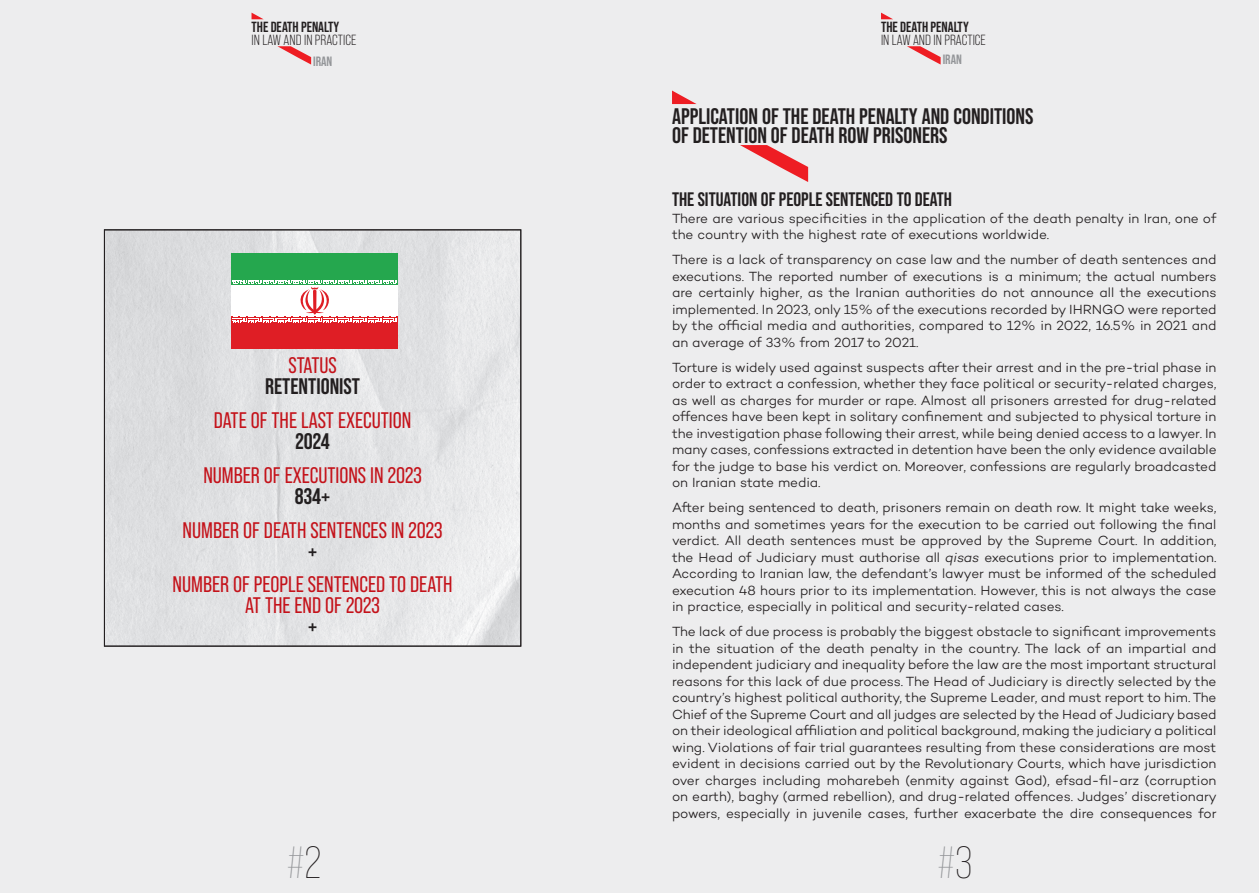
<style>
.page{position:relative;width:1259px;height:893px;background:#ededee}
.page>*{position:absolute;margin:0;border:0;box-sizing:border-box;transform-origin:0 0}
.t1{font:300 45px "Bebas Neue Pro";color:#939598}
.t2{font:22.5px/21px "Bebas Neue Pro";color:#c4121a;text-align:center}
.t3{font:700 22.5px/19.5px "Bebas Neue Pro";color:#231f20}
.t4{font:700 19.5px "Bebas Neue Pro";color:#231f20}
.t5{font:14.7px "Bebas Neue Pro";color:#231f20}
.t6{font:700 14.7px "Bebas Neue Pro";color:#231f20}
.t7{font:300 13.5px/16.5px "Campton";letter-spacing:-.005em;color:#231f20;text-align:justify}
.t8{font:700 13.5px "Bebas Neue Pro";color:#939598}
.s1{font-style:italic}
.s2{color:#231f20}
</style>
<div class="page">
<svg style="left:251px;top:13px;width:12px;height:6px"></svg>
<svg style="left:277px;top:46px;width:34px;height:19px"></svg>
<svg style="left:881px;top:13px;width:12px;height:6px"></svg>
<svg style="left:907px;top:46px;width:33px;height:19px"></svg>
<img style="left:106px;top:232px;width:413px;height:412px">
<svg style="left:672px;top:91px;width:24px;height:13px"></svg>
<svg style="left:740px;top:145px;width:68px;height:37px"></svg>
<div style="left:231px;top:317px;width:167px;height:31px;background:#df1e25"></div>
<div style="left:231px;top:253px;width:167px;height:31px;background:#25a74e"></div>
<svg style="left:231px;top:280px;width:167px;height:43px;background:#efdfdb"></svg>
<p class="t6" style="left:251px;top:18px;width:89px">THE DEATH PENALTY</p>
<p class="t5" style="left:251px;top:31px;width:106px">IN LAW AND IN PRACTICE</p>
<p class="t6" style="left:881px;top:18px;width:89px">THE DEATH PENALTY</p>
<p class="t5" style="left:881px;top:31px;width:106px">IN LAW AND IN PRACTICE</p>
<p class="t8" style="left:313px;top:53px;width:21px">IRAN</p>
<p class="t8" style="left:942px;top:52px;width:21px">IRAN</p>
<h2 class="t2" style="left:288px;top:355px;width:50px">STATUS</h2>
<h2 class="t3" style="left:265px;top:376px;width:96px">RETENTIONIST</h2>
<h2 class="t2" style="left:214px;top:410px;width:199px">DATE OF THE LAST EXECUTION</h2>
<h2 class="t3" style="left:295px;top:431px;width:36px">2024</h2>
<h2 class="t2" style="left:203px;top:464px;width:220px">NUMBER OF EXECUTIONS IN 2023</h2>
<h2 class="t3" style="left:295px;top:486px;width:37px">834+</h2>
<h2 class="t2" style="left:183px;top:519px;width:261px">NUMBER OF DEATH SENTENCES IN 2023</h2>
<h2 class="t3" style="left:308px;top:541px;width:10px">+</h2>
<h2 class="t2" style="left:172px;top:574px;width:282px">NUMBER OF PEOPLE SENTENCED TO DEATH<br>AT THE END OF 2023</h2>
<h2 class="t3" style="left:308px;top:616px;width:10px">+</h2>
<h2 class="t3" style="left:672px;top:106px;width:363px">APPLICATION OF THE DEATH PENALTY AND CONDITIONS<br>OF DETENTION OF DEATH ROW PRISONERS</h2>
<h3 class="t4" style="left:672px;top:188px;width:281px">THE SITUATION OF PEOPLE SENTENCED TO DEATH</h3>
<p class="t7" style="left:672px;top:209px;width:546px">There are various specificities in the application of the death penalty in Iran, one of the country with the highest rate of executions worldwide.</p>
<p class="t7" style="left:672px;top:251px;width:546px">There is a lack of transparency on case law and the number of death sentences and executions. The reported number of executions is a minimum; the actual numbers are certainly higher, as the Iranian authorities do not announce all the executions implemented. In 2023, only 15% of the executions recorded by IHRNGO were reported by the official media and authorities, compared to 12% in 2022, 16.5% in 2021 and an average of 33% from 2017 to 2021.</p>
<p class="t7" style="left:672px;top:358px;width:546px">Torture is widely used against suspects after their arrest and in the pre-trial phase in order to extract a confession, whether they face political or security-related charges, as well as charges for murder or rape. Almost all prisoners arrested for drug-related offences have been kept in solitary confinement and subjected to physical torture in the investigation phase following their arrest, while being denied access to a lawyer. In many cases, confessions extracted in detention have been the only evidence available for the judge to base his verdict on. Moreover, confessions are regularly broadcasted on Iranian state media.</p>
<p class="t7" style="left:672px;top:499px;width:546px">After being sentenced to death, prisoners remain on death row. It might take weeks, months and sometimes years for the execution to be carried out following the final verdict. All death sentences must be approved by the Supreme Court. In addition, the Head of Judiciary must authorise all <span class="s1">qisas</span> executions prior to implementation.<br>According to Iranian law, the defendant’s lawyer must be informed of the scheduled execution 48 hours prior to its implementation. However, this is not always the case in practice, especially in political and security-related cases.</p>
<p class="t7" style="left:672px;top:623px;width:546px">The lack of due process is probably the biggest obstacle to significant improvements in the situation of the death penalty in the country. The lack of an impartial and independent judiciary and inequality before the law are the most important structural reasons for this lack of due process. The Head of Judiciary is directly selected by the country’s highest political authority, the Supreme Leader, and must report to him. The Chief of the Supreme Court and all judges are selected by the Head of Judiciary based on their ideological affiliation and political background, making the judiciary a political wing. Violations of fair trial guarantees resulting from these considerations are most evident in decisions carried out by the Revolutionary Courts, which have jurisdiction over charges including moharebeh (enmity against God), efsad-fil-arz (corruption on earth), baghy (armed rebellion), and drug-related offences. Judges’ discretionary powers, especially in juvenile cases, further exacerbate the dire consequences for</p>
<h1 class="t1" style="left:287px;top:838px;width:36px">#<span class="s2">2</span></h1>
<h1 class="t1" style="left:937px;top:838px;width:37px">#<span class="s2">3</span></h1>
</div>
